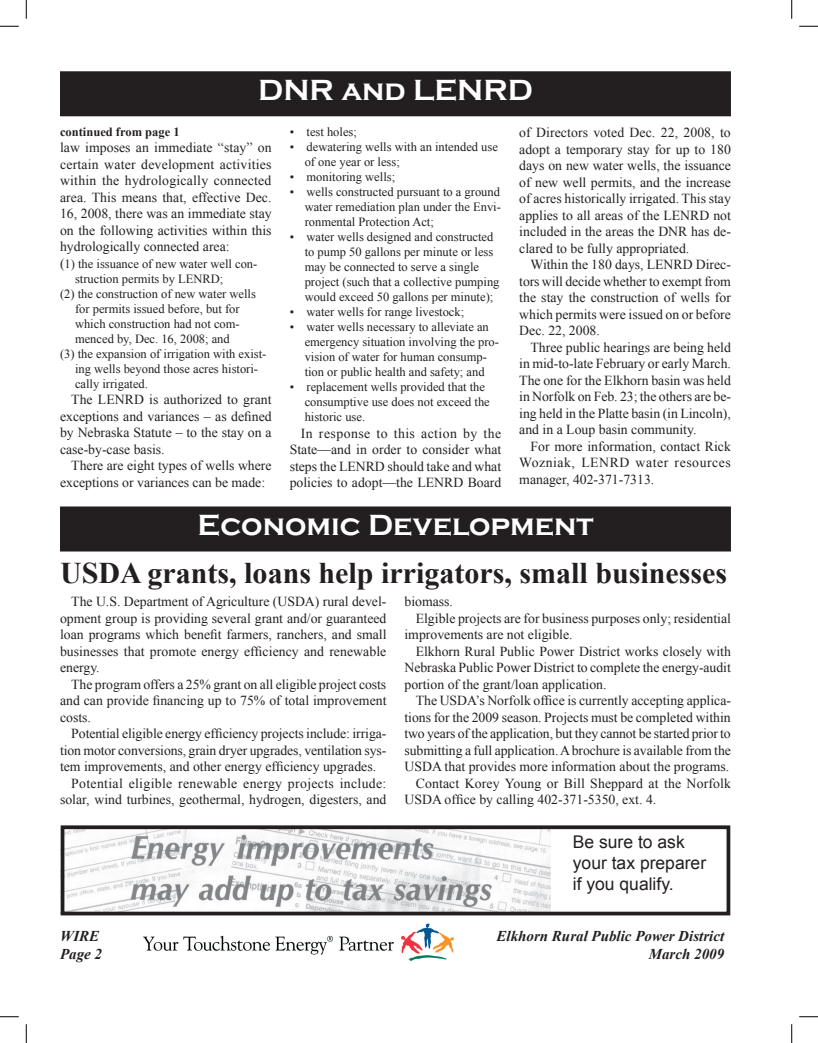
<style>
.page{position:relative;width:818px;height:1043px;background:#fff}
.page>*{position:absolute;margin:0;border:0;box-sizing:border-box;transform-origin:0 0}
.t1{font:700 30px "Times New Roman";color:#231f20}
.t2{font:700 30px "Copperplate Gothic";color:#fff}
.t3{font:17.5px/21px "Arial";color:#231f20}
.t4{font:italic 700 15px "Times New Roman";color:#231f20}
.t5{font:13.75px/16.5px "Times New Roman";color:#231f20;text-align:justify}
.t6{font:13.75px "Times New Roman";letter-spacing:.025em;color:#231f20}
.t7{font:12.5px/15px "Times New Roman";color:#231f20}
.t8{font:700 12.5px "Times New Roman";color:#231f20}
.s1{font-size:13.75px}
</style>
<div class="page">
<img style="left:143px;top:923px;width:311px;height:38px">
<div style="left:199px;top:957px;width:197px;height:16px;background:#fff"></div>
<div style="left:61px;top:72px;width:669px;height:44px;background:#231f20"></div>
<div style="left:60px;top:71px;width:670px;height:45px;border:1px solid #231f20"></div>
<div style="left:61px;top:507px;width:669px;height:44px;background:#231f20"></div>
<div style="left:60px;top:506px;width:670px;height:45px;border:1px solid #231f20"></div>
<img style="left:60px;top:829px;width:490px;height:85px">
<div style="left:61px;top:825px;width:669px;height:90px;border:4px solid #231f20"></div>
<svg style="left:0;top:25px;width:19px;height:2px"></svg>
<svg style="left:799px;top:25px;width:19px;height:2px"></svg>
<svg style="left:0;top:1016px;width:19px;height:1px"></svg>
<svg style="left:799px;top:1016px;width:19px;height:1px"></svg>
<svg style="left:25px;top:0;width:2px;height:19px"></svg>
<svg style="left:25px;top:1024px;width:2px;height:18px"></svg>
<svg style="left:791px;top:0;width:1px;height:19px"></svg>
<svg style="left:791px;top:1024px;width:1px;height:18px"></svg>
<h1 class="t2" style="left:258px;top:73px;width:276px">DNR and LENRD</h1>
<p class="t5" style="left:519px;top:124px;width:213px">of Directors voted Dec. 22, 2008, to adopt a temporary stay for up to 180 days on new water wells, the issuance of new well permits, and the increase of acres historically irrigated. This stay applies to all areas of the LENRD not included in the areas the DNR has de&shy;clared to be fully appropriated.</p>
<p class="t5" style="left:519px;top:256px;width:213px;text-indent:11px">Within the 180 days, LENRD Direc&shy;tors will decide whether to exempt from the stay the construction of wells for which permits were issued on or before Dec. 22, 2008.</p>
<p class="t5" style="left:519px;top:338px;width:213px;text-indent:11px">Three public hearings are being held in mid-to-late February or early March.<br>The one for the Elkhorn basin was held in Norfolk on Feb. 23; the others are be&shy;ing held in the Platte basin (in Lincoln), and in a Loup basin community.</p>
<p class="t5" style="left:519px;top:437px;width:213px;text-indent:11px">For more information, contact Rick Wozniak, LENRD water resources manager, 402-371-7313.</p>
<p class="t8" style="left:60px;top:123px;width:121px">continued from page 1</p>
<p class="t7" style="left:290px;top:124px;width:69px">• test holes;</p>
<p class="t7" style="left:305px;top:139px;width:195px;text-indent:-15px">• dewatering wells with an intended use of one year or less;</p>
<p class="t7" style="left:290px;top:169px;width:107px">• monitoring wells;</p>
<p class="t7" style="left:304px;top:184px;width:198px;text-align:justify;text-indent:-15px">• wells constructed pursuant to a ground water remediation plan under the Envi&shy;ronmental Protection Act;</p>
<p class="t7" style="left:305px;top:229px;width:196px;text-indent:-15px">• water wells designed and constructed to pump 50 gallons per minute or less may be connected to serve a single project (such that a collective pumping would exceed 50 gallons per minute);</p>
<p class="t7" style="left:290px;top:304px;width:176px">• water wells for range livestock;</p>
<p class="t7" style="left:305px;top:319px;width:196px;text-indent:-15px">• water wells necessary to alleviate an emergency situation involving the pro&shy;vision of water for human consump&shy;tion or public health and safety; and</p>
<p class="t7" style="left:305px;top:379px;width:187px;text-indent:-15px">• replacement wells provided that the consumptive use does not exceed the historic use.</p>
<p class="t5" style="left:290px;top:425px;width:213px;text-indent:11px">In response to this action by the State—and in order to consider what steps the LENRD should take and what policies to adopt—the LENRD Board</p>
<h1 class="t2" style="left:197px;top:508px;width:397px">Economic Development</h1>
<h1 class="t1" style="left:60px;top:552px;width:668px">USDA grants, loans help irrigators, small businesses</h1>
<p class="t5" style="left:60px;top:593px;width:328px;text-indent:11px">The U.S. Department of Agriculture (USDA) rural devel&shy;opment group is providing several grant and/or guaranteed loan programs which benefit farmers, ranchers, and small businesses that promote energy efficiency and renewable energy.</p>
<p class="t5" style="left:60px;top:675px;width:328px;text-indent:11px">The program offers a 25% grant on all eligible project costs and can provide financing up to 75% of total improvement costs.</p>
<p class="t5" style="left:71px;top:725px;width:316px">Potential eligible energy efficiency projects include: irriga-</p>
<p class="t5" style="left:60px;top:741px;width:328px">tion motor conversions, grain dryer upgrades, ventilation sys-</p>
<p class="t5" style="left:60px;top:758px;width:317px">tem improvements, and other energy efficiency upgrades.</p>
<p class="t6" style="left:71px;top:773px;width:316px">Potential eligible renewable energy projects include:</p>
<p class="t5" style="left:60px;top:791px;width:328px">solar, wind turbines, geothermal, hydrogen, digesters, and</p>
<p class="t5" style="left:60px;top:139px;width:213px">law imposes an immediate “stay” on certain water development activities within the hydrologically connected area. This means that, effective Dec.<br>16, 2008, there was an immediate stay on the following activities within this hydrologically connected area:</p>
<p class="t7" style="left:60px;top:256px;width:199px"><span class="s1">(</span>1) the issuance of new water well con-</p>
<p class="t7" style="left:75px;top:271px;width:150px">struction permits by LENRD;</p>
<p class="t7" style="left:60px;top:286px;width:197px">(2) the construction of new water wells</p>
<p class="t7" style="left:75px;top:301px;width:166px">for permits issued before, but for</p>
<p class="t7" style="left:75px;top:316px;width:166px">which construction had not com-</p>
<p class="t7" style="left:75px;top:331px;width:156px">menced by, Dec. 16, 2008; and</p>
<p class="t7" style="left:60px;top:346px;width:208px">(3) the expansion of irrigation with exist-</p>
<p class="t7" style="left:75px;top:361px;width:184px">ing wells beyond those acres histori-</p>
<p class="t7" style="left:75px;top:376px;width:74px">cally irrigated.</p>
<p class="t5" style="left:60px;top:391px;width:213px;text-indent:11px">The LENRD is authorized to grant exceptions and variances – as defined by Nebraska Statute – to the stay on a case-by-case basis.</p>
<p class="t5" style="left:60px;top:457px;width:213px;text-indent:11px">There are eight types of wells where exceptions or variances can be made:</p>
<p class="t5" style="left:404px;top:593px;width:50px">biomass.</p>
<p class="t5" style="left:415px;top:609px;width:317px">Elgible projects are for business purposes only; residential</p>
<p class="t5" style="left:404px;top:626px;width:170px">improvements are not eligible.</p>
<p class="t5" style="left:415px;top:642px;width:316px">Elkhorn Rural Public Power District works closely with</p>
<p class="t5" style="left:404px;top:659px;width:328px">Nebraska Public Power District to complete the energy-audit</p>
<p class="t5" style="left:404px;top:675px;width:204px">portion of the grant/loan application.</p>
<p class="t5" style="left:415px;top:692px;width:316px">The USDA’s Norfolk office is currently accepting applica-</p>
<p class="t5" style="left:404px;top:708px;width:328px">tions for the 2009 season. Projects must be completed within</p>
<p class="t5" style="left:404px;top:725px;width:328px">two years of the application, but they cannot be started prior to</p>
<p class="t5" style="left:404px;top:741px;width:328px">submitting a full application. A brochure is available from the</p>
<p class="t5" style="left:404px;top:758px;width:326px">USDA that provides more information about the programs.</p>
<p class="t5" style="left:415px;top:774px;width:317px">Contact Korey Young or Bill Sheppard at the Norfolk</p>
<p class="t5" style="left:404px;top:791px;width:253px">USDA office by calling 402-371-5350, ext. 4.</p>
<p class="t3" style="left:572px;top:831px;width:135px">Be sure to ask your tax preparer if you qualify.</p>
<p class="t4" style="left:60px;top:925px;width:41px">WIRE</p>
<p class="t4" style="left:496px;top:925px;width:229px">Elkhorn Rural Public Power District</p>
<p class="t4" style="left:60px;top:943px;width:44px">Page 2</p>
<p class="t4" style="left:648px;top:943px;width:77px">March 2009</p>
</div>
